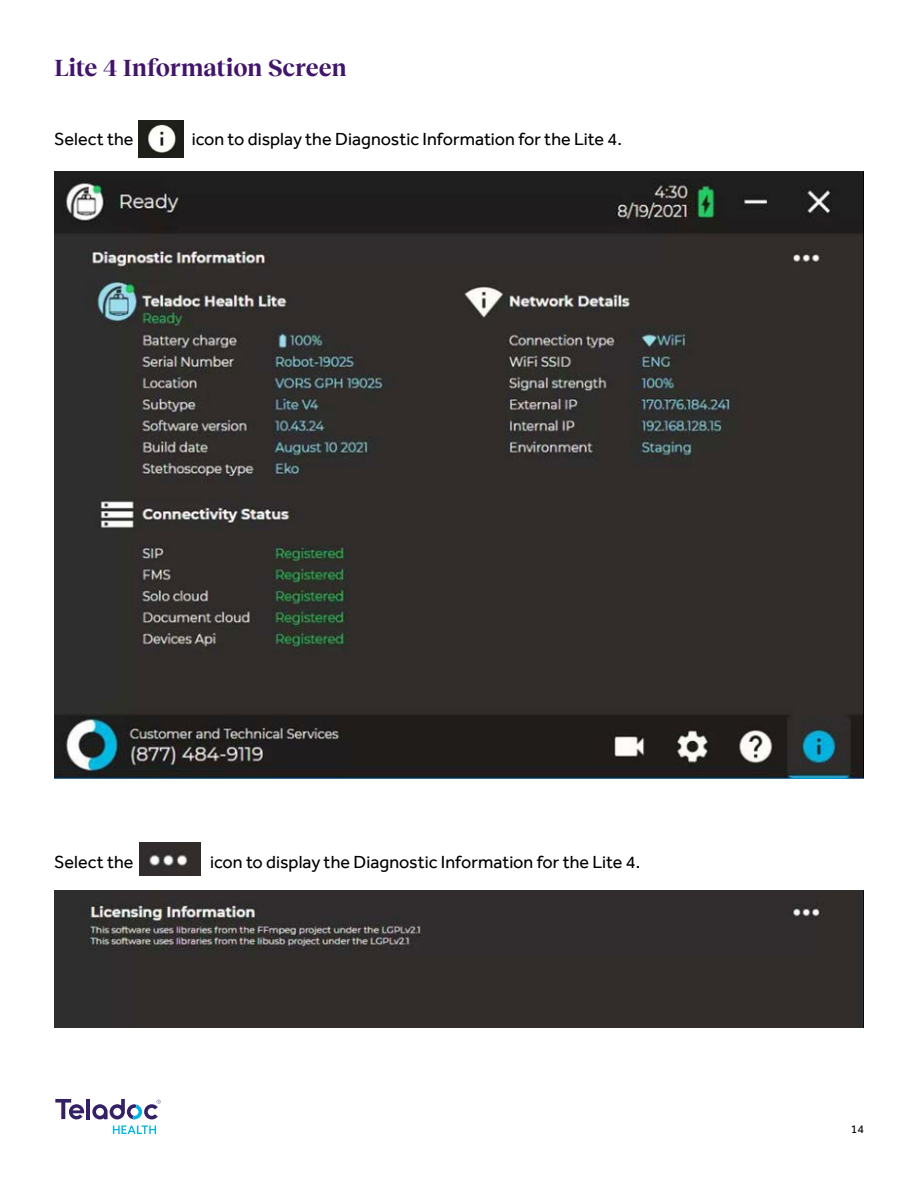
<style>
.page{position:relative;width:918px;height:1188px;background:#fff}
.page>*{position:absolute;margin:0;border:0;box-sizing:border-box;transform-origin:0 0}
.t1{font:700 24px "Reckless Neue";letter-spacing:-.005em;color:#411569}
.t2{font:18px "Effra";color:#000}
.t3{font:12px "Effra";color:#000}
</style>
<div class="page">
<svg style="left:113px;top:1125px;width:43px;height:9px"></svg>
<hr style="left:86px;top:1099px;width:4px;height:20px;background:#351f65">
<svg style="left:55px;top:1099px;width:29px;height:20px"></svg>
<svg style="left:92px;top:1099px;width:69px;height:20px"></svg>
<img style="left:138px;top:121px;width:46px;height:37px">
<img style="left:54px;top:172px;width:810px;height:607px">
<img style="left:140px;top:843px;width:61px;height:32px">
<div style="left:54px;top:890px;width:810px;height:138px;background:#322d2a"></div>
<h1 class="t1" style="left:54px;top:50px;width:294px">Lite 4 Information Screen</h1>
<p class="t2" style="left:54px;top:128px;width:81px">Select the</p>
<p class="t2" style="left:192px;top:128px;width:432px">icon to display the Diagnostic Information for the Lite 4.</p>
<p class="t2" style="left:54px;top:851px;width:81px">Select the</p>
<p class="t2" style="left:210px;top:851px;width:432px">icon to display the Diagnostic Information for the Lite 4.</p>
<p class="t3" style="left:851px;top:1122px;width:15px">14</p>
</div>
